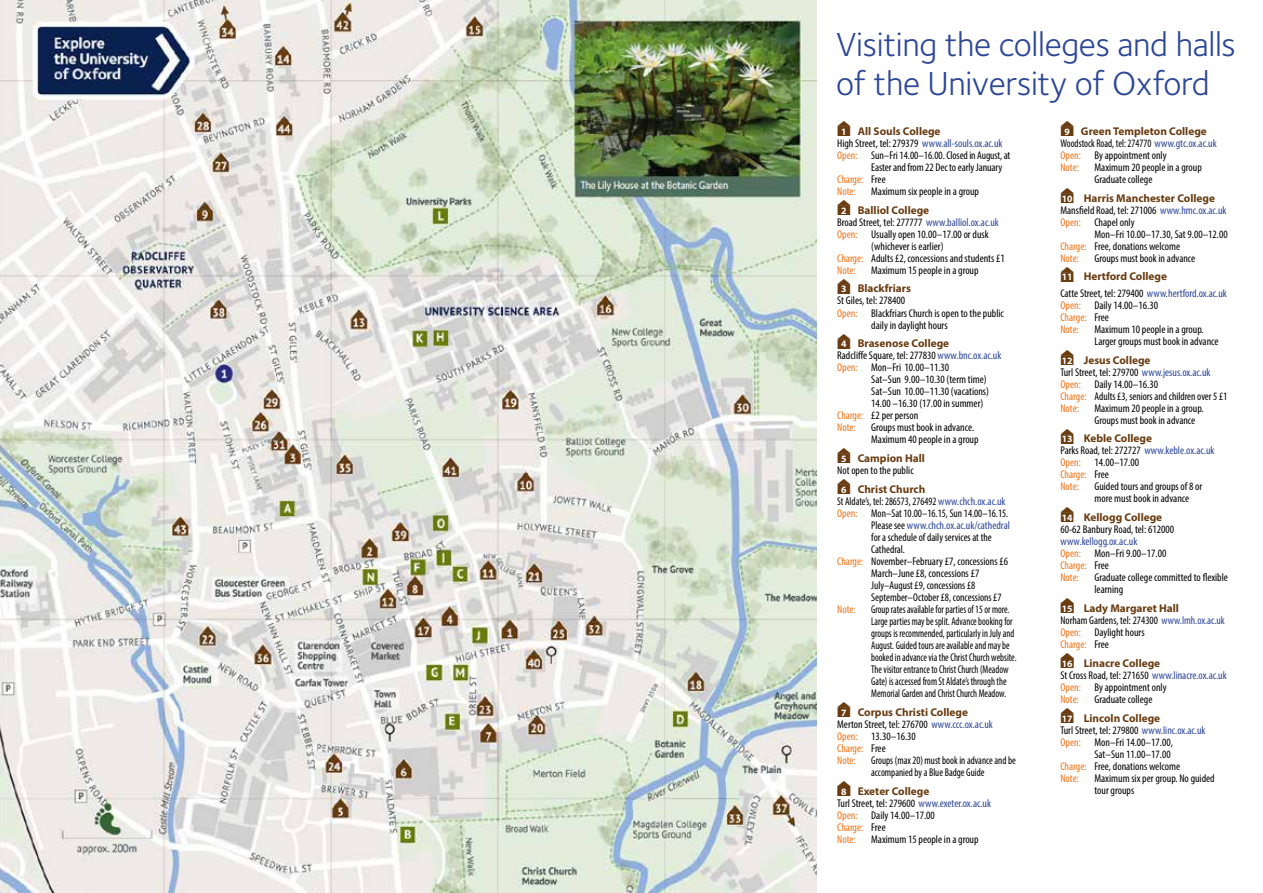
<style>
.page{position:relative;width:1263px;height:893px;background:#fff}
.page>*{position:absolute;margin:0;border:0;box-sizing:border-box;transform-origin:0 0}
.t1{font:34.5px/39px "Foundry Sterling";letter-spacing:-.01em;color:#2d4797}
.t2{font:14.4px "Zapf Dingbats ITC";color:#693c11;scale:1.25 1}
.t3{font:condensed 11.25px/12px "Myriad Pro";color:#000}
.t4{font:condensed 11.25px/12px "Myriad Pro";color:#000;scale:.87 1}
.t5{font:condensed 11.25px/12px "Myriad Pro";color:#000;scale:.91 1}
.t6{font:condensed 11.25px "Myriad Pro";color:#000;scale:.96 1}
.t7{font:condensed 11.25px "Myriad Pro";color:#2d4797}
.t8{font:700 11.25px "Myriad Pro";color:#693c11}
.t9{font:condensed 11.25px "Myriad Pro";color:#000;scale:.92 1}
.t10{font:condensed 11.25px "Myriad Pro";color:#000;scale:.95 1}
.t11{font:condensed 11.25px "Myriad Pro";letter-spacing:-.005em;color:#ee751a}
.s1{font-size:9.75px;color:#fff}
.s2{color:#000}
.s3{color:#ee751a}
.s4{color:#2d4797}
.s5{font-weight:700;font-stretch:normal;font-size:9.75px;color:#fff}
.s6{font-weight:700;font-stretch:normal;color:#693c11}
</style>
<div class="page">
<img style="left:0;top:0;width:816px;height:893px">
<h1 class="t1" style="left:836px;top:24px;width:401px">Visiting the colleges and halls of the University of Oxford</h1>
<p class="t2" style="left:837px;top:124px;width:12px">■</p>
<p class="t8" style="left:841px;top:124px;width:101px"><span class="s1">1</span> All Souls College</p>
<p class="t7" style="left:837px;top:136px;width:167px"><span class="s2">High Street, tel: 279379</span> www.all-souls.ox.ac.uk</p>
<p class="t3" style="left:837px;top:149px;width:175px"><span class="s3">Open:</span> Sun–Fri 14.00–16.00. Closed in August, at</p>
<p class="t3" style="left:871px;top:161px;width:133px">Easter and from 22 Dec to early January</p>
<p class="t11" style="left:837px;top:172px;width:50px">Charge: <span class="s2">Free</span></p>
<p class="t11" style="left:837px;top:184px;width:20px">Note:</p>
<p class="t3" style="left:871px;top:185px;width:109px">Maximum six people in a group</p>
<p class="t2" style="left:837px;top:203px;width:12px">■</p>
<p class="t8" style="left:841px;top:203px;width:90px"><span class="s1">2</span> Balliol College</p>
<p class="t3" style="left:837px;top:216px;width:163px">Broad Street, tel: 277777 <span class="s4">www.balliol.ox.ac.uk</span></p>
<p class="t3" style="left:837px;top:228px;width:153px"><span class="s3">Open:</span> Usually open 10.00–17.00 or dusk</p>
<p class="t3" style="left:871px;top:240px;width:74px">(whichever is earlier)</p>
<p class="t3" style="left:837px;top:252px;width:169px"><span class="s3">Charge:</span> Adults £2, concessions and students £1</p>
<p class="t11" style="left:837px;top:263px;width:20px">Note:</p>
<p class="t3" style="left:871px;top:264px;width:109px">Maximum 15 people in a group</p>
<p class="t2" style="left:837px;top:282px;width:12px">■</p>
<p class="t8" style="left:841px;top:281px;width:71px"><span class="s1">3</span> Blackfriars</p>
<p class="t3" style="left:837px;top:295px;width:69px">St Giles, tel: 278400</p>
<p class="t3" style="left:837px;top:307px;width:168px"><span class="s3">Open:</span> Blackfriars Church is open to the public</p>
<p class="t3" style="left:871px;top:319px;width:78px">daily in daylight hours</p>
<p class="t2" style="left:837px;top:337px;width:12px">■</p>
<p class="t3" style="left:837px;top:337px;width:166px;text-indent:4px"><span class="s5">4</span> <span class="s6">Brasenose College<br></span>Radcliffe Square, tel: 277830 <span class="s4">www.bnc.ox.ac.uk<br></span><span class="s3">Open:</span> Mon–Fri 10.00–11.30</p>
<p class="t3" style="left:871px;top:373px;width:117px">Sat–Sun 9.00–10.30 (term time)</p>
<p class="t3" style="left:871px;top:385px;width:119px">Sat–Sun 10.00–11.30 (vacations)</p>
<p class="t3" style="left:871px;top:397px;width:114px">14.00 –16.30 (17.00 in summer)</p>
<p class="t3" style="left:837px;top:409px;width:83px"><span class="s3">Charge:</span> £2 per person</p>
<p class="t11" style="left:837px;top:421px;width:20px">Note:</p>
<p class="t3" style="left:871px;top:421px;width:109px">Groups must book in advance.<br>Maximum 40 people in a group</p>
<p class="t2" style="left:837px;top:452px;width:12px">■</p>
<p class="t3" style="left:837px;top:452px;width:89px;text-indent:4px"><span class="s5">5</span> <span class="s6">Campion Hall<br></span>Not open to the public</p>
<p class="t2" style="left:837px;top:482px;width:12px">■</p>
<p class="t8" style="left:841px;top:482px;width:86px"><span class="s1">6</span> Christ Church</p>
<p class="t9" style="left:837px;top:494px;width:185px">St Aldate’s, tel: 286573, 276492 <span class="s4">www.chch.ox.ac.uk</span></p>
<p class="t10" style="left:837px;top:506px;width:182px"><span class="s3">Open:</span> Mon–Sat 10.00–16.15, Sun 14.00–16.15.</p>
<p class="t7" style="left:871px;top:518px;width:140px"><span class="s2">Please see</span> www.chch.ox.ac.uk/cathedral</p>
<p class="t6" style="left:871px;top:530px;width:127px">for a schedule of daily services at the</p>
<p class="t6" style="left:871px;top:542px;width:37px">Cathedral.</p>
<p class="t3" style="left:837px;top:555px;width:172px"><span class="s3">Charge:</span> November–February £7, concessions £6</p>
<p class="t3" style="left:871px;top:567px;width:110px">March–June £8, concessions £7</p>
<p class="t6" style="left:871px;top:578px;width:110px">July–August £9, concessions £8</p>
<p class="t6" style="left:871px;top:590px;width:137px">September–October £8, concessions £7</p>
<p class="t11" style="left:837px;top:602px;width:20px">Note:</p>
<p class="t4" style="left:871px;top:603px;width:169px">Group rates available for parties of 15 or more.<br>Large parties may be split. Advance booking for groups is recommended, particularly in July and August. Guided tours are available and may be booked in advance via the Christ Church website.<br>The visitor entrance to Christ Church (Meadow Gate) is accessed from St Aldate’s through the Memorial Garden and Christ Church Meadow.</p>
<p class="t2" style="left:837px;top:705px;width:12px">■</p>
<p class="t3" style="left:837px;top:706px;width:157px;text-indent:4px"><span class="s5">7</span> <span class="s6">Corpus Christi College<br></span>Merton Street, tel: 276700 <span class="s4">www.ccc.ox.ac.uk<br></span><span class="s3">Open:</span> 13.30–16.30<br><span class="s3">Charge:</span> Free<br><span class="s3">Note:</span></p>
<p class="t5" style="left:871px;top:754px;width:160px">Groups (max 20) must book in advance and be accompanied by a Blue Badge Guide</p>
<p class="t2" style="left:837px;top:784px;width:12px">■</p>
<p class="t3" style="left:837px;top:785px;width:155px;text-indent:4px"><span class="s5">8</span> <span class="s6">Exeter College<br></span>Turl Street, tel: 279600 <span class="s4">www.exeter.ox.ac.uk<br></span><span class="s3">Open:</span> Daily 14.00–17.00<br><span class="s3">Charge:</span> Free<br><span class="s3">Note:</span></p>
<p class="t3" style="left:871px;top:833px;width:109px">Maximum 15 people in a group</p>
<p class="t2" style="left:1060px;top:124px;width:12px">■</p>
<p class="t5" style="left:1060px;top:125px;width:173px;text-indent:4px"><span class="s5">9</span> <span class="s6">Green Templeton College<br></span>Woodstock Road, tel: 274770 <span class="s4">www.gtc.ox.ac.uk<br></span><span class="s3">Open:</span> By appointment only<br><span class="s3">Note:</span></p>
<p class="t3" style="left:1094px;top:161px;width:109px">Maximum 20 people in a group<br>Graduate college</p>
<p class="t2" style="left:1060px;top:191px;width:12px">■</p>
<p class="t3" style="left:1060px;top:192px;width:168px"><span class="s5">10</span> <span class="s6">Harris Manchester College<br></span>Mansfield Road, tel: 271006 <span class="s4">www.hmc.ox.ac.uk<br></span><span class="s3">Open:</span> Chapel only</p>
<p class="t3" style="left:1060px;top:228px;width:169px;text-indent:34px">Mon–Fri 10.00–17.30, Sat 9.00–12.00<br><span class="s3">Charge:</span> Free, donations welcome<br><span class="s3">Note:</span></p>
<p class="t3" style="left:1094px;top:252px;width:102px">Groups must book in advance</p>
<p class="t2" style="left:1060px;top:270px;width:12px">■</p>
<p class="t3" style="left:1060px;top:269px;width:168px;line-height:16.2px"><span class="s5">11</span> <span class="s6">Hertford College<br></span>Catte Street, tel: 279400 <span class="s4">www.hertford.ox.ac.uk</span></p>
<p class="t3" style="left:1060px;top:299px;width:99px"><span class="s3">Open:</span> Daily 14.00–16.30<br><span class="s3">Charge:</span> Free<br><span class="s3">Note:</span></p>
<p class="t3" style="left:1094px;top:323px;width:126px">Maximum 10 people in a group.<br>Larger groups must book in advance</p>
<p class="t2" style="left:1060px;top:353px;width:12px">■</p>
<p class="t3" style="left:1060px;top:354px;width:168px"><span class="s5">12</span> <span class="s6">Jesus College<br></span>Turl Street, tel: 279700 <span class="s4">www.jesus.ox.ac.uk<br></span><span class="s3">Open:</span> Daily 14.00–16.30<br><span class="s3">Charge:</span> Adults £3, seniors and children over 5 £1<br><span class="s3">Note:</span></p>
<p class="t3" style="left:1094px;top:402px;width:111px">Maximum 20 people in a group.<br>Groups must book in advance</p>
<p class="t2" style="left:1060px;top:432px;width:12px">■</p>
<p class="t3" style="left:1060px;top:432px;width:156px"><span class="s5">13</span> <span class="s6">Keble College<br></span>Parks Road, tel: 272727 <span class="s4">www.keble.ox.ac.uk<br></span><span class="s3">Open:</span> 14.00–17.00<br><span class="s3">Charge:</span> Free<br><span class="s3">Note:</span></p>
<p class="t3" style="left:1094px;top:480px;width:109px">Guided tours and groups of 8 or more must book in advance</p>
<p class="t2" style="left:1060px;top:511px;width:12px">■</p>
<p class="t3" style="left:1060px;top:511px;width:115px"><span class="s5">14</span> <span class="s6">Kellogg College<br></span>60-62 Banbury Road, tel: 612000</p>
<p class="t3" style="left:1060px;top:535px;width:107px"><span class="s4">www.kellogg.ox.ac.uk<br></span><span class="s3">Open:</span> Mon–Fri 9.00–17.00<br><span class="s3">Charge:</span> Free<br><span class="s3">Note:</span></p>
<p class="t3" style="left:1094px;top:571px;width:135px">Graduate college committed to flexible learning</p>
<p class="t2" style="left:1060px;top:601px;width:12px">■</p>
<p class="t3" style="left:1060px;top:602px;width:166px"><span class="s5">15</span> <span class="s6">Lady Margaret Hall<br></span>Norham Gardens, tel: 274300 <span class="s4">www.lmh.ox.ac.uk<br></span><span class="s3">Open:</span> Daylight hours<br><span class="s3">Charge:</span> Free</p>
<p class="t2" style="left:1060px;top:656px;width:12px">■</p>
<p class="t3" style="left:1060px;top:657px;width:168px"><span class="s5">16</span> <span class="s6">Linacre College<br></span>St Cross Road, tel: 271650 <span class="s4">www.linacre.ox.ac.uk<br></span><span class="s3">Open:</span> By appointment only<br><span class="s3">Note:</span></p>
<p class="t3" style="left:1094px;top:693px;width:59px">Graduate college</p>
<p class="t2" style="left:1060px;top:711px;width:12px">■</p>
<p class="t8" style="left:1062px;top:710px;width:100px"><span class="s1">17</span> Lincoln College</p>
<p class="t3" style="left:1060px;top:724px;width:147px">Turl Street, tel: 279800 <span class="s4">www.linc.ox.ac.uk</span></p>
<p class="t3" style="left:1060px;top:736px;width:114px"><span class="s3">Open:</span> Mon–Fri 14.00–17.00,</p>
<p class="t3" style="left:1094px;top:748px;width:78px">Sat–Sun 11.00–17.00</p>
<p class="t3" style="left:1060px;top:760px;width:121px"><span class="s3">Charge:</span> Free, donations welcome</p>
<p class="t11" style="left:1060px;top:771px;width:20px">Note:</p>
<p class="t3" style="left:1094px;top:772px;width:122px">Maximum six per group. No guided tour groups</p>
</div>
